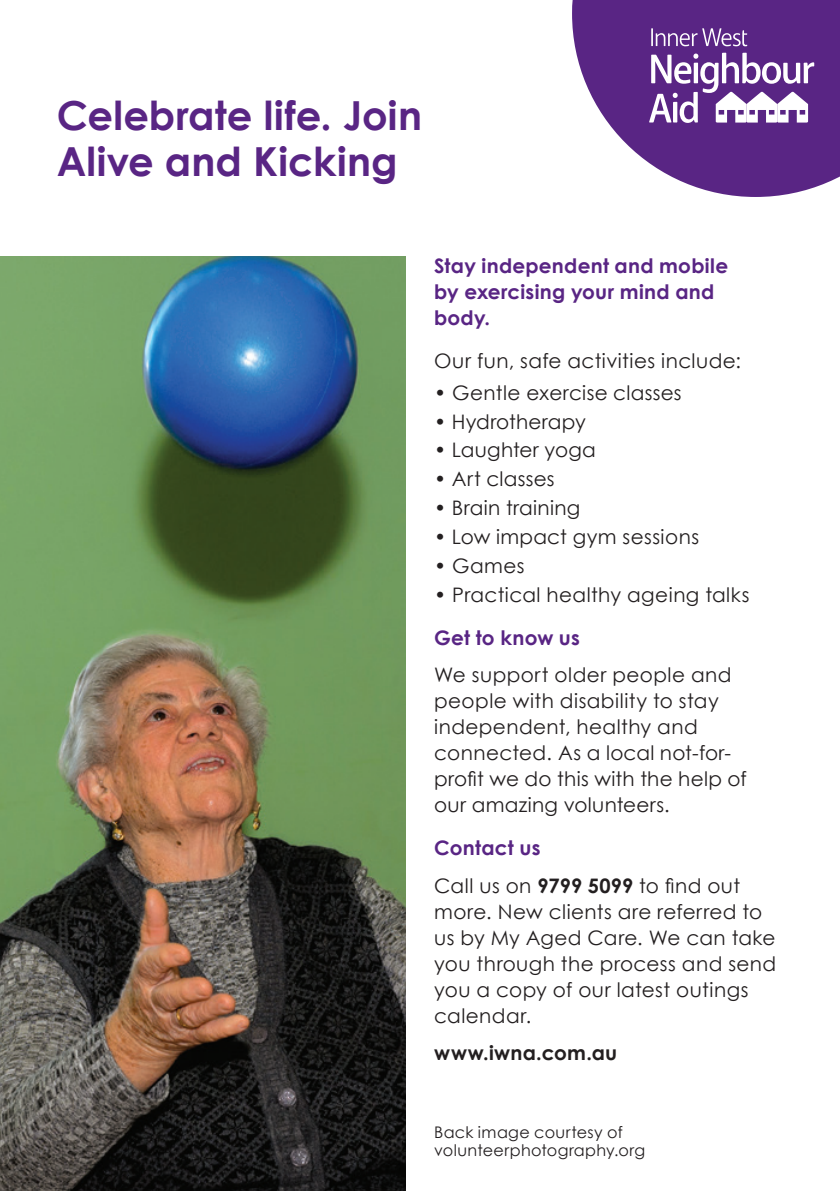
<style>
.page{position:relative;width:840px;height:1191px;background:#fff}
.page>*{position:absolute;margin:0;border:0;box-sizing:border-box;transform-origin:0 0}
.t1{font:700 40px/46px "Century Gothic";letter-spacing:.005em;color:#592584}
.t2{font:20px/26px "Century Gothic";letter-spacing:.02em;color:#231f20}
.t3{font:700 20px/26px "Century Gothic";letter-spacing:.01em;color:#592584}
.t4{font:700 20px "Century Gothic";letter-spacing:.015em;color:#231f20}
.t5{font:16px/18px "Century Gothic";letter-spacing:.02em;color:#231f20}
.s1{font-weight:700}
</style>
<div class="page">
<img style="left:0;top:257px;width:405px;height:934px">
<svg style="left:572px;top:0;width:267px;height:197px;fill:#592584"></svg>
<svg style="left:651px;top:28px;width:95px;height:18px;background:#835ca3"></svg>
<svg style="left:648px;top:53px;width:165px;height:70px"></svg>
<p class="t1" style="left:57px;top:91px;width:366px">Celebrate life. Join<br>Alive and Kicking</p>
<p class="t3" style="left:434px;top:252px;width:295px">Stay independent and mobile by exercising your mind and body.</p>
<p class="t2" style="left:434px;top:347px;width:308px">Our fun, safe activities include:</p>
<p class="t2" style="left:434px;top:379px;width:249px">• Gentle exercise classes</p>
<p class="t2" style="left:434px;top:408px;width:153px">• Hydrotherapy</p>
<p class="t2" style="left:434px;top:437px;width:163px">• Laughter yoga</p>
<p class="t2" style="left:434px;top:466px;width:122px">• Art classes</p>
<p class="t2" style="left:434px;top:494px;width:148px">• Brain training</p>
<p class="t2" style="left:434px;top:523px;width:266px">• Low impact gym sessions</p>
<p class="t2" style="left:434px;top:552px;width:92px">• Games</p>
<p class="t2" style="left:434px;top:581px;width:316px">• Practical healthy ageing talks</p>
<p class="t3" style="left:434px;top:624px;width:147px">Get to know us</p>
<p class="t2" style="left:434px;top:661px;width:314px">We support older people and people with disability to stay independent, healthy and connected. As a local not-for&shy;profit we do this with the help of our amazing volunteers.</p>
<p class="t3" style="left:434px;top:834px;width:108px">Contact us</p>
<p class="t2" style="left:434px;top:872px;width:343px">Call us on <span class="s1">9799 5099</span> to find out more. New clients are referred to us by My Aged Care. We can take you through the process and send you a copy of our latest outings calendar.</p>
<p class="t4" style="left:434px;top:1040px;width:184px">www.iwna.com.au</p>
<p class="t5" style="left:434px;top:1122px;width:212px">Back image courtesy of volunteerphotography.org</p>
</div>
